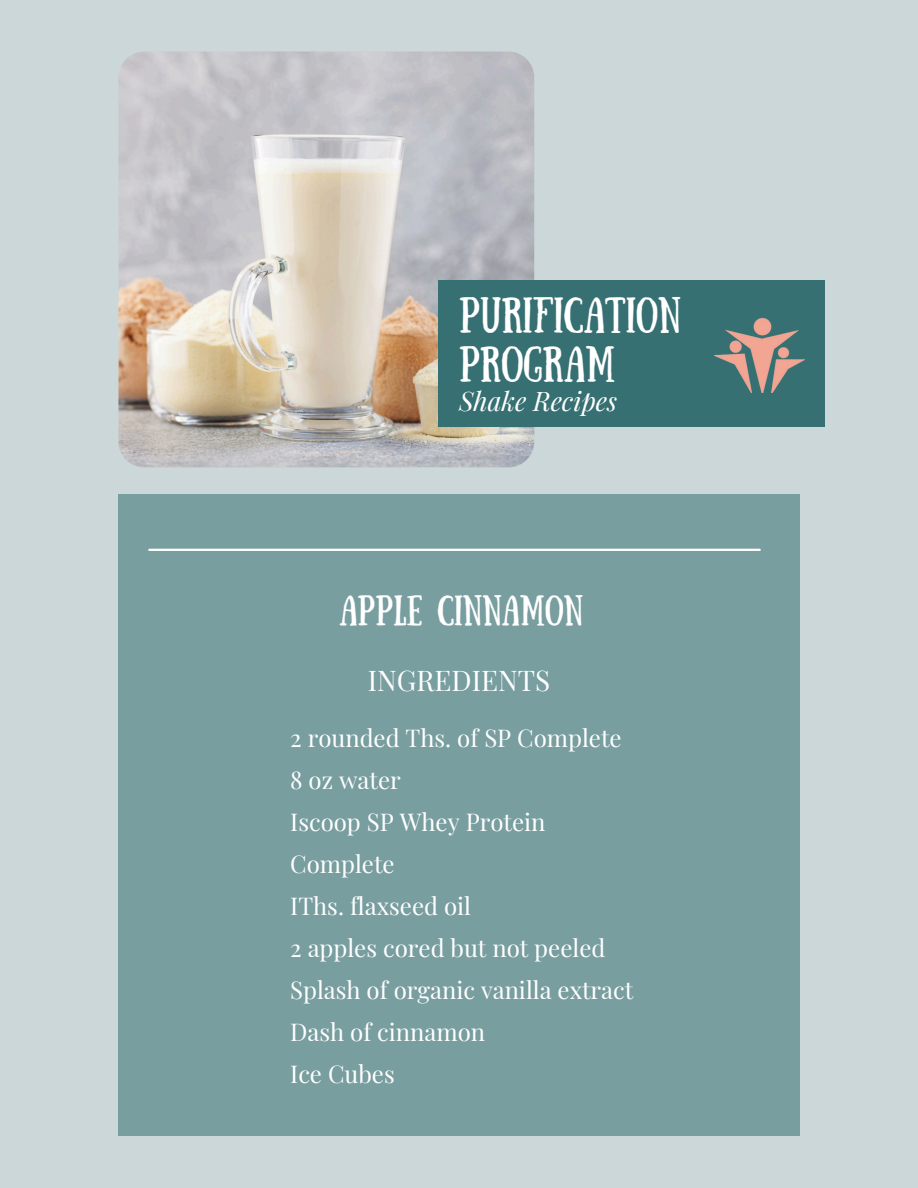
<style>
.page{position:relative;width:918px;height:1188px;background:#cbd7d8}
.page>*{position:absolute;margin:0;border:0;box-sizing:border-box;transform-origin:0 0}
.t1{font:35.7px/49.5px "Sunday";color:#fff}
.t2{font:30.3px "Sunday";color:#fff}
.t3{font:27.9px "Playfair Display";color:#fff}
.t4{font:italic 26.4px "Playfair Display";color:#fff}
.t5{font:24px/42px "Playfair Display";color:#fff}
</style>
<div class="page">
<img style="left:118px;top:52px;width:416px;height:415px;border-radius:26px">
<div style="left:438px;top:280px;width:386px;height:147px;background:#377072"></div>
<div style="left:118px;top:495px;width:682px;height:641px;background:#799ea0"></div>
<hr style="left:149px;top:549px;width:611px;height:2px;background:#fff">
<img style="left:715px;top:317px;width:90px;height:75px">
<p class="t1" style="left:459px;top:287px;width:224px">PURIFICATION<br>PROGRAM</p>
<h1 class="t4" style="left:459px;top:382px;width:160px">Shake Recipes</h1>
<p class="t2" style="left:339px;top:589px;width:245px">APPLE CINNAMON</p>
<p class="t3" style="left:368px;top:661px;width:184px">INGREDIENTS</p>
<h3 class="t5" style="left:290px;top:717px;width:333px">2 rounded Ths. of SP Complete</h3>
<h2 class="t5" style="left:290px;top:758px;width:112px">8 oz water</h2>
<p class="t5" style="left:290px;top:800px;width:257px">Iscoop SP Whey Protein<br>Complete</p>
<p class="t5" style="left:290px;top:884px;width:182px">IThs. flaxseed oil</p>
<p class="t5" style="left:290px;top:926px;width:317px">2 apples cored but not peeled</p>
<p class="t5" style="left:290px;top:968px;width:345px">Splash of organic vanilla extract</p>
<p class="t5" style="left:290px;top:1010px;width:197px">Dash of cinnamon</p>
<p class="t5" style="left:290px;top:1052px;width:106px">Ice Cubes</p>
</div>
